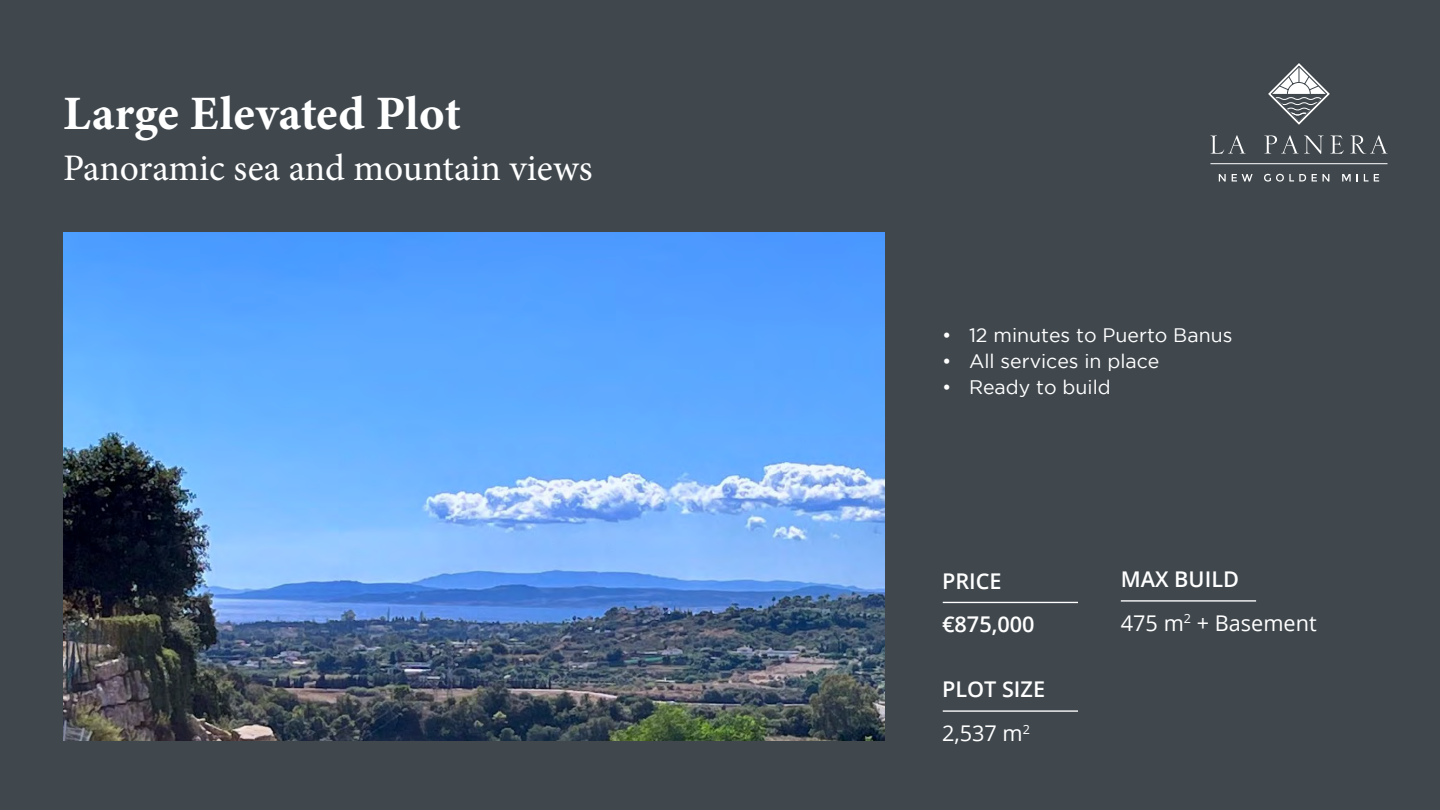
<style>
.page{position:relative;width:1440px;height:810px;background:#40484e}
.page>*{position:absolute;margin:0;border:0;box-sizing:border-box;transform-origin:0 0}
.t1{font:48px "Minion Variable Concept";color:#fff}
.t2{font:37.5px "Minion Pro";color:#fff}
.t3{font:600 21.67px/43.3px "Open Sans";color:#fff}
.t4{font:21.67px/43.3px "Open Sans";color:#fff}
.t5{font:19.5px "Gotham";color:#fff}
.s1{font-weight:600}
.s2{font-weight:400}
</style>
<div class="page">
<svg style="left:1219px;top:174px;width:7px;height:8px"></svg>
<svg style="left:1232px;top:174px;width:21px;height:8px"></svg>
<svg style="left:1264px;top:174px;width:42px;height:8px"></svg>
<svg style="left:1312px;top:174px;width:5px;height:8px"></svg>
<svg style="left:1323px;top:174px;width:6px;height:8px"></svg>
<svg style="left:1342px;top:174px;width:9px;height:8px"></svg>
<svg style="left:1364px;top:174px;width:15px;height:8px"></svg>
<hr style="left:1210px;top:164px;width:177px;height:1px;background:#fff">
<svg style="left:1210px;top:135px;width:36px;height:19px"></svg>
<svg style="left:1264px;top:135px;width:59px;height:19px"></svg>
<svg style="left:1330px;top:135px;width:14px;height:19px"></svg>
<svg style="left:1350px;top:135px;width:38px;height:19px"></svg>
<svg style="left:1268px;top:63px;width:62px;height:62px"></svg>
<img style="left:63px;top:232px;width:821px;height:509px">
<hr style="left:943px;top:710px;width:135px;height:2px;background:#fff">
<hr style="left:943px;top:602px;width:135px;height:1px;background:#fff">
<hr style="left:1121px;top:600px;width:135px;height:2px;background:#fff">
<h1 class="t1" style="left:63px;top:80px;width:399px">Large Elevated Plot</h1>
<h2 class="t2" style="left:63px;top:143px;width:531px">Panoramic sea and mountain views</h2>
<p class="t5" style="left:942px;top:324px;width:292px">• 12 minutes to Puerto Banus</p>
<p class="t5" style="left:942px;top:350px;width:219px">• All services in place</p>
<p class="t5" style="left:942px;top:376px;width:170px">• Ready to build</p>
<p class="t3" style="left:942px;top:559px;width:94px">PRICE €875,000</p>
<p class="t4" style="left:1121px;top:557px;width:197px"><span class="s1">MAX BUILD<br></span>475 m<sup>2</sup> + Basement</p>
<p class="t3" style="left:942px;top:667px;width:105px">PLOT SIZE<br><span class="s2">2,537 m</span><sup>2</sup></p>
</div>
